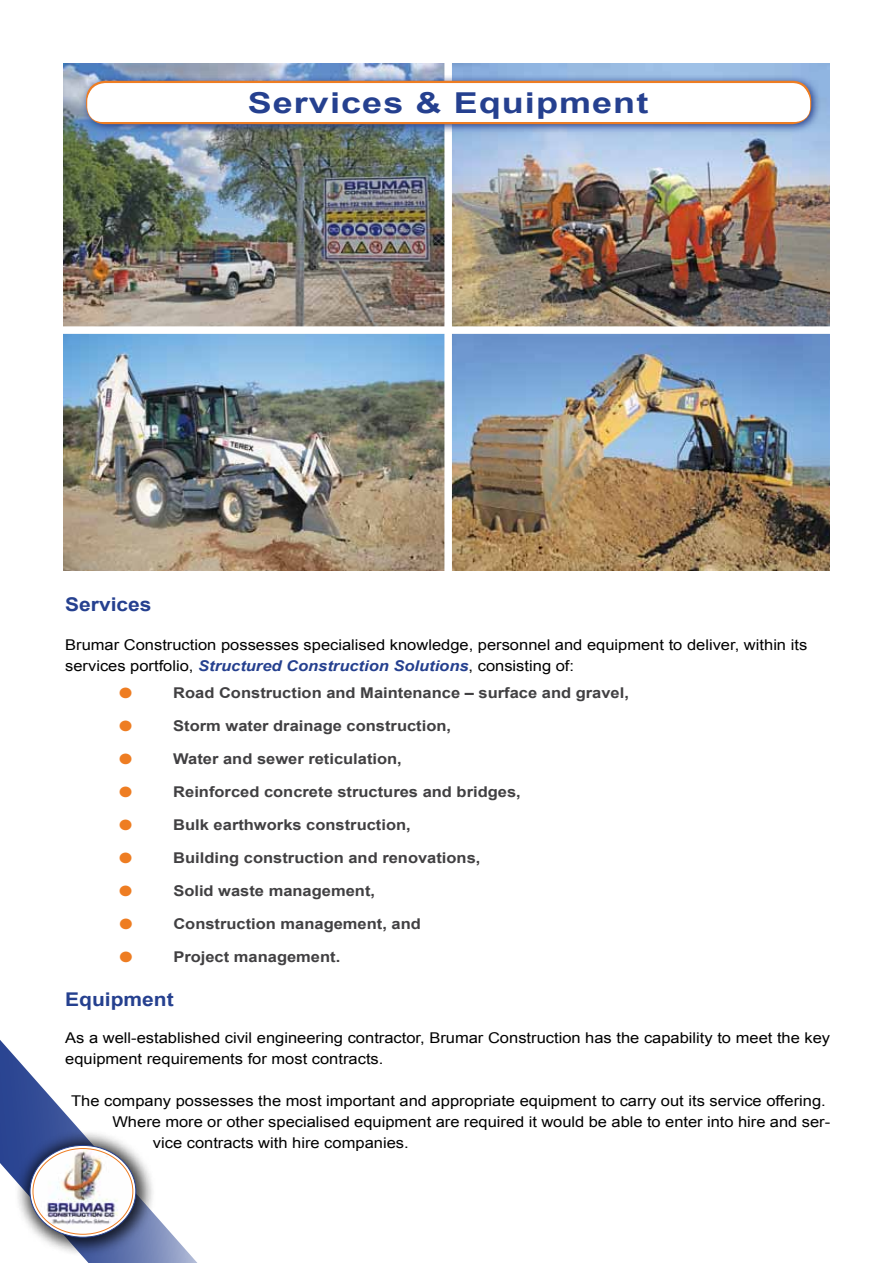
<style>
.page{position:relative;width:893px;height:1263px;background:#fff}
.page>*{position:absolute;margin:0;border:0;box-sizing:border-box;transform-origin:0 0}
.t1{font:700 28.8px "Arial";letter-spacing:.03em;color:#25408f;scale:1.25 1}
.t2{font:700 18.9px "Arial";color:#25408f;scale:1.11 1}
.t3{font:14.85px/21px "Arial";color:#000;scale:1.11 1}
.t4{font:700 14.85px "Arial";color:#414042;scale:1.11 1}
.t5{font:14.85px "Zapf Dingbats ITC";color:#ee7d22;scale:1.11 1}
.s1{font-weight:700;font-style:italic;color:#25408f}
</style>
<div class="page">
<svg style="left:0;top:1040px;width:197px;height:223px"></svg>
<div style="left:14px;top:1129px;width:142px;height:129px;background:#000;opacity:.75"></div>
<svg style="left:30px;top:1145px;width:106px;height:92px"></svg>
<img style="left:33px;top:1148px;width:100px;height:82px">
<img style="left:64px;top:64px;width:765px;height:506px">
<div style="left:48px;top:326px;width:791px;height:8px;background:#fff"></div>
<div style="left:444px;top:52px;width:8px;height:528px;background:#fff"></div>
<img style="left:80px;top:75px;width:741px;height:60px">
<div style="left:87px;top:82px;width:723px;height:41px;background:#fff;border-radius:18px"></div>
<div style="left:86px;top:81px;width:725px;height:43px;border:2px solid #ee7d22;border-radius:18px"></div>
<div style="left:87px;top:87px;width:723px;height:35px;background:#fff;border-radius:15px"></div>
<h1 class="t1" style="left:248px;top:83px;width:322px">Services &amp; Equipment</h1>
<p class="t2" style="left:65px;top:592px;width:79px">Services</p>
<p class="t3" style="left:65px;top:635px;width:670px">Brumar Construction possesses specialised knowledge, personnel and equipment to deliver, within its services portfolio, <span class="s1">Structured Construction Solutions</span>, consisting of:</p>
<p class="t5" style="left:119px;top:686px;width:13px">●</p>
<p class="t4" style="left:173px;top:683px;width:412px">Road Construction and Maintenance – surface and gravel,</p>
<p class="t5" style="left:119px;top:719px;width:13px">●</p>
<p class="t4" style="left:173px;top:716px;width:252px">Storm water drainage construction,</p>
<p class="t5" style="left:119px;top:752px;width:13px">●</p>
<p class="t4" style="left:173px;top:749px;width:207px">Water and sewer reticulation,</p>
<p class="t5" style="left:119px;top:785px;width:13px">●</p>
<p class="t4" style="left:173px;top:782px;width:315px">Reinforced concrete structures and bridges,</p>
<p class="t5" style="left:119px;top:818px;width:13px">●</p>
<p class="t4" style="left:173px;top:815px;width:215px">Bulk earthworks construction,</p>
<p class="t5" style="left:119px;top:851px;width:13px">●</p>
<p class="t4" style="left:173px;top:848px;width:278px">Building construction and renovations,</p>
<p class="t5" style="left:119px;top:884px;width:13px">●</p>
<p class="t4" style="left:173px;top:881px;width:183px">Solid waste management,</p>
<p class="t5" style="left:119px;top:917px;width:13px">●</p>
<p class="t4" style="left:173px;top:914px;width:225px">Construction management, and</p>
<p class="t5" style="left:119px;top:950px;width:13px">●</p>
<p class="t4" style="left:173px;top:947px;width:152px">Project management.</p>
<p class="t2" style="left:65px;top:986px;width:99px">Equipment</p>
<p class="t3" style="left:65px;top:1028px;width:691px">As a well-established civil engineering contractor, Brumar Construction has the capability to meet the key equipment requirements for most contracts.</p>
<p class="t3" style="left:71px;top:1091px;width:681px">The company possesses the most important and appropriate equipment to carry out its service offering.</p>
<p class="t3" style="left:112px;top:1112px;width:648px">Where more or other specialised equipment are required it would be able to enter into hire and ser-</p>
<p class="t3" style="left:153px;top:1133px;width:232px">vice contracts with hire companies.</p>
</div>
